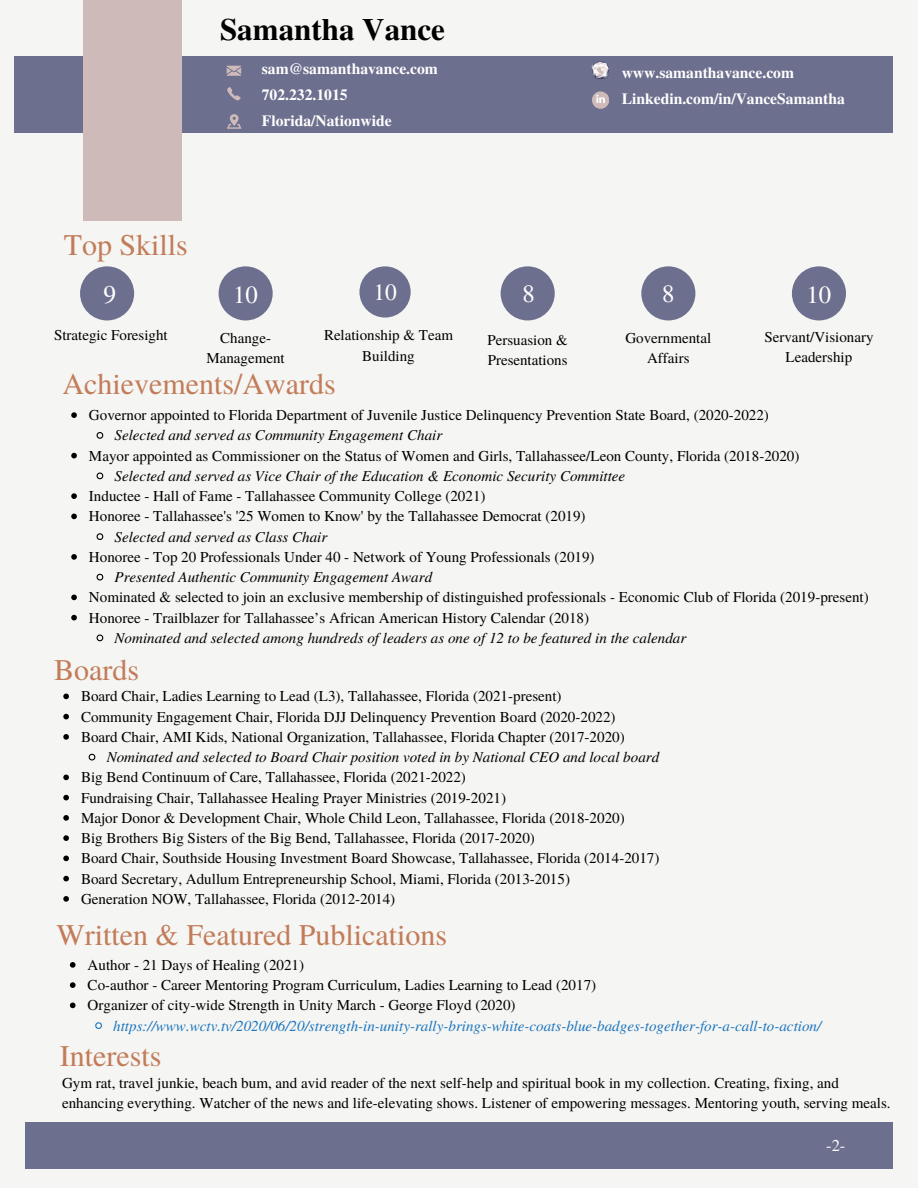
<style>
.page{position:relative;width:918px;height:1188px;background:#f5f5f3}
.page>*{position:absolute;margin:0;border:0;box-sizing:border-box;transform-origin:0 0}
.t1{font:700 31.05px "Te X Gyre Termes";color:#000}
.t2{font:30px "Te X Gyre Termes";color:#c27c59}
.t3{font:25.5px "Te X Gyre Termes";color:#fff}
.t4{font:24.75px "Te X Gyre Termes";color:#fff}
.t5{font:23.4px "Te X Gyre Termes";color:#fff}
.t6{font:16.5px "Te X Gyre Termes";color:#fff}
.t7{font:700 15.6px "Te X Gyre Termes";color:#fff}
.t8{font:15px/20.2px "Te X Gyre Termes";color:#000;text-align:center}
.t9{font:italic 15px "Te X Gyre Termes";color:#000}
.t10{font:italic 15px "Te X Gyre Termes";color:#1c75bc}
</style>
<div class="page">
<div style="left:14px;top:56px;width:879px;height:77px;background:#6d6f8e"></div>
<div style="left:25px;top:1123px;width:868px;height:46px;background:#6d6f8e"></div>
<div style="left:83px;top:0;width:98px;height:220px;background:#cebab9"></div>
<svg style="left:227px;top:66px;width:14px;height:10px"></svg>
<svg style="left:227px;top:87px;width:14px;height:13px"></svg>
<svg style="left:227px;top:114px;width:15px;height:15px"></svg>
<svg style="left:591px;top:61px;width:18px;height:18px"></svg>
<svg style="left:592px;top:91px;width:17px;height:18px"></svg>
<svg style="left:594px;top:94px;width:15px;height:15px"></svg>
<div style="left:80px;top:266px;width:54px;height:54px;background:#6d6f8e;border-radius:50%"></div>
<svg style="left:63px;top:694px;width:6px;height:5px"></svg>
<svg style="left:63px;top:714px;width:6px;height:5px"></svg>
<svg style="left:63px;top:734px;width:6px;height:6px"></svg>
<svg style="left:88px;top:753px;width:8px;height:8px"></svg>
<svg style="left:63px;top:775px;width:6px;height:5px"></svg>
<svg style="left:63px;top:795px;width:6px;height:5px"></svg>
<svg style="left:63px;top:815px;width:6px;height:6px"></svg>
<svg style="left:63px;top:835px;width:6px;height:6px"></svg>
<svg style="left:63px;top:856px;width:6px;height:5px"></svg>
<svg style="left:63px;top:876px;width:6px;height:5px"></svg>
<svg style="left:63px;top:896px;width:6px;height:6px"></svg>
<svg style="left:71px;top:412px;width:6px;height:6px"></svg>
<svg style="left:96px;top:432px;width:8px;height:7px"></svg>
<svg style="left:71px;top:453px;width:6px;height:5px"></svg>
<svg style="left:96px;top:472px;width:8px;height:8px"></svg>
<svg style="left:71px;top:493px;width:6px;height:6px"></svg>
<svg style="left:71px;top:514px;width:6px;height:5px"></svg>
<svg style="left:96px;top:533px;width:8px;height:7px"></svg>
<svg style="left:71px;top:554px;width:6px;height:6px"></svg>
<svg style="left:96px;top:573px;width:8px;height:8px"></svg>
<svg style="left:71px;top:595px;width:6px;height:5px"></svg>
<svg style="left:71px;top:615px;width:6px;height:5px"></svg>
<svg style="left:96px;top:634px;width:8px;height:8px"></svg>
<svg style="left:70px;top:962px;width:6px;height:6px"></svg>
<svg style="left:70px;top:982px;width:6px;height:6px"></svg>
<svg style="left:70px;top:1003px;width:6px;height:5px"></svg>
<svg style="left:95px;top:1022px;width:7px;height:7px"></svg>
<div style="left:219px;top:266px;width:54px;height:54px;background:#6d6f8e;border-radius:50%"></div>
<div style="left:359px;top:266px;width:52px;height:52px;background:#6d6f8e;border-radius:50%"></div>
<div style="left:501px;top:266px;width:54px;height:54px;background:#6d6f8e;border-radius:50%"></div>
<div style="left:641px;top:266px;width:54px;height:54px;background:#6d6f8e;border-radius:50%"></div>
<div style="left:792px;top:266px;width:54px;height:54px;background:#6d6f8e;border-radius:50%"></div>
<p class="t1" style="left:220px;top:6px;width:226px">Samantha Vance</p>
<p class="t7" style="left:262px;top:57px;width:178px">sam@samanthavance.com</p>
<p class="t7" style="left:262px;top:83px;width:87px">702.232.1015</p>
<p class="t7" style="left:262px;top:108px;width:131px">Florida/Nationwide</p>
<p class="t2" style="left:64px;top:223px;width:126px">Top Skills</p>
<p class="t7" style="left:622px;top:60px;width:174px">www.samanthavance.com</p>
<p class="t7" style="left:622px;top:86px;width:225px">Linkedin.com/in/VanceSamantha</p>
<p class="t4" style="left:233px;top:277px;width:26px">10</p>
<p class="t5" style="left:373px;top:276px;width:25px">10</p>
<p class="t4" style="left:522px;top:276px;width:14px">8</p>
<p class="t4" style="left:662px;top:276px;width:14px">8</p>
<p class="t4" style="left:807px;top:277px;width:26px">10</p>
<p class="t3" style="left:103px;top:276px;width:14px">9</p>
<p class="t8" style="left:54px;top:324px;width:115px">Strategic Foresight</p>
<p class="t8" style="left:206px;top:327px;width:80px">Change-<br>Management</p>
<p class="t8" style="left:324px;top:324px;width:131px">Relationship &amp; Team</p>
<p class="t8" style="left:487px;top:329px;width:82px;text-align:left">Persuasion &amp;<br>Presentations</p>
<p class="t8" style="left:625px;top:327px;width:87px">Governmental<br>Affairs</p>
<p class="t8" style="left:764px;top:326px;width:111px">Servant/Visionary<br>Leadership</p>
<p class="t8" style="left:362px;top:345px;width:54px">Building</p>
<p class="t2" style="left:63px;top:363px;width:275px">Achievements/Awards</p>
<p class="t8" style="left:89px;top:404px;width:681px">Governor appointed to Florida Department of Juvenile Justice Delinquency Prevention State Board, (2020-2022)</p>
<p class="t9" style="left:115px;top:424px;width:329px">Selected and served as Community Engagement Chair</p>
<p class="t8" style="left:89px;top:445px;width:712px">Mayor appointed as Commissioner on the Status of Women and Girls, Tallahassee/Leon County, Florida (2018-2020)</p>
<p class="t9" style="left:115px;top:465px;width:512px">Selected and served as Vice Chair of the Education &amp; Economic Security Committee</p>
<p class="t8" style="left:89px;top:485px;width:398px">Inductee - Hall of Fame - Tallahassee Community College (2021)</p>
<p class="t8" style="left:89px;top:506px;width:498px">Honoree - Tallahassee's '25 Women to Know' by the Tallahassee Democrat (2019)</p>
<p class="t9" style="left:115px;top:526px;width:214px">Selected and served as Class Chair</p>
<p class="t8" style="left:89px;top:546px;width:507px">Honoree - Top 20 Professionals Under 40 - Network of Young Professionals (2019)</p>
<p class="t9" style="left:115px;top:566px;width:319px">Presented Authentic Community Engagement Award</p>
<p class="t8" style="left:89px;top:587px;width:781px">Nominated &amp; selected to join an exclusive membership of distinguished professionals - Economic Club of Florida (2019-present)</p>
<p class="t8" style="left:89px;top:607px;width:502px">Honoree - Trailblazer for Tallahassee’s African American History Calendar (2018)</p>
<p class="t9" style="left:115px;top:627px;width:573px">Nominated and selected among hundreds of leaders as one of 12 to be featured in the calendar</p>
<p class="t2" style="left:54px;top:648px;width:86px">Boards</p>
<p class="t8" style="left:81px;top:686px;width:482px">Board Chair, Ladies Learning to Lead (L3), Tallahassee, Florida (2021-present)</p>
<p class="t8" style="left:81px;top:706px;width:536px">Community Engagement Chair, Florida DJJ Delinquency Prevention Board (2020-2022)</p>
<p class="t8" style="left:81px;top:726px;width:545px">Board Chair, AMI Kids, National Organization, Tallahassee, Florida Chapter (2017-2020)</p>
<p class="t9" style="left:107px;top:746px;width:554px">Nominated and selected to Board Chair position voted in by National CEO and local board</p>
<p class="t8" style="left:81px;top:767px;width:386px">Big Bend Continuum of Care, Tallahassee, Florida (2021-2022)</p>
<p class="t8" style="left:81px;top:787px;width:427px">Fundraising Chair, Tallahassee Healing Prayer Ministries (2019-2021)</p>
<p class="t8" style="left:81px;top:807px;width:545px">Major Donor &amp; Development Chair, Whole Child Leon, Tallahassee, Florida (2018-2020)</p>
<p class="t8" style="left:81px;top:827px;width:455px">Big Brothers Big Sisters of the Big Bend, Tallahassee, Florida (2017-2020)</p>
<p class="t8" style="left:81px;top:848px;width:580px">Board Chair, Southside Housing Investment Board Showcase, Tallahassee, Florida (2014-2017)</p>
<p class="t8" style="left:81px;top:868px;width:490px">Board Secretary, Adullum Entrepreneurship School, Miami, Florida (2013-2015)</p>
<p class="t8" style="left:81px;top:888px;width:316px">Generation NOW, Tallahassee, Florida (2012-2014)</p>
<p class="t2" style="left:56px;top:914px;width:392px">Written &amp; Featured Publications</p>
<p class="t8" style="left:88px;top:954px;width:218px">Author - 21 Days of Healing (2021)</p>
<p class="t8" style="left:88px;top:974px;width:510px">Co-author - Career Mentoring Program Curriculum, Ladies Learning to Lead (2017)</p>
<p class="t8" style="left:88px;top:995px;width:429px">Organizer of city-wide Strength in Unity March - George Floyd (2020)</p>
<p class="t10" style="left:113px;top:1015px;width:710px">https://www.wctv.tv/2020/06/20/strength-in-unity-rally-brings-white-coats-blue-badges-together-for-a-call-to-action/</p>
<p class="t2" style="left:60px;top:1034px;width:103px">Interests</p>
<p class="t8" style="left:62px;top:1072px;width:830px;text-align:left">Gym rat, travel junkie, beach bum, and avid reader of the next self-help and spiritual book in my collection. Creating, fixing, and enhancing everything. Watcher of the news and life-elevating shows. Listener of empowering messages. Mentoring youth, serving meals.</p>
<p class="t6" style="left:826px;top:1134px;width:21px">-2-</p>
</div>
